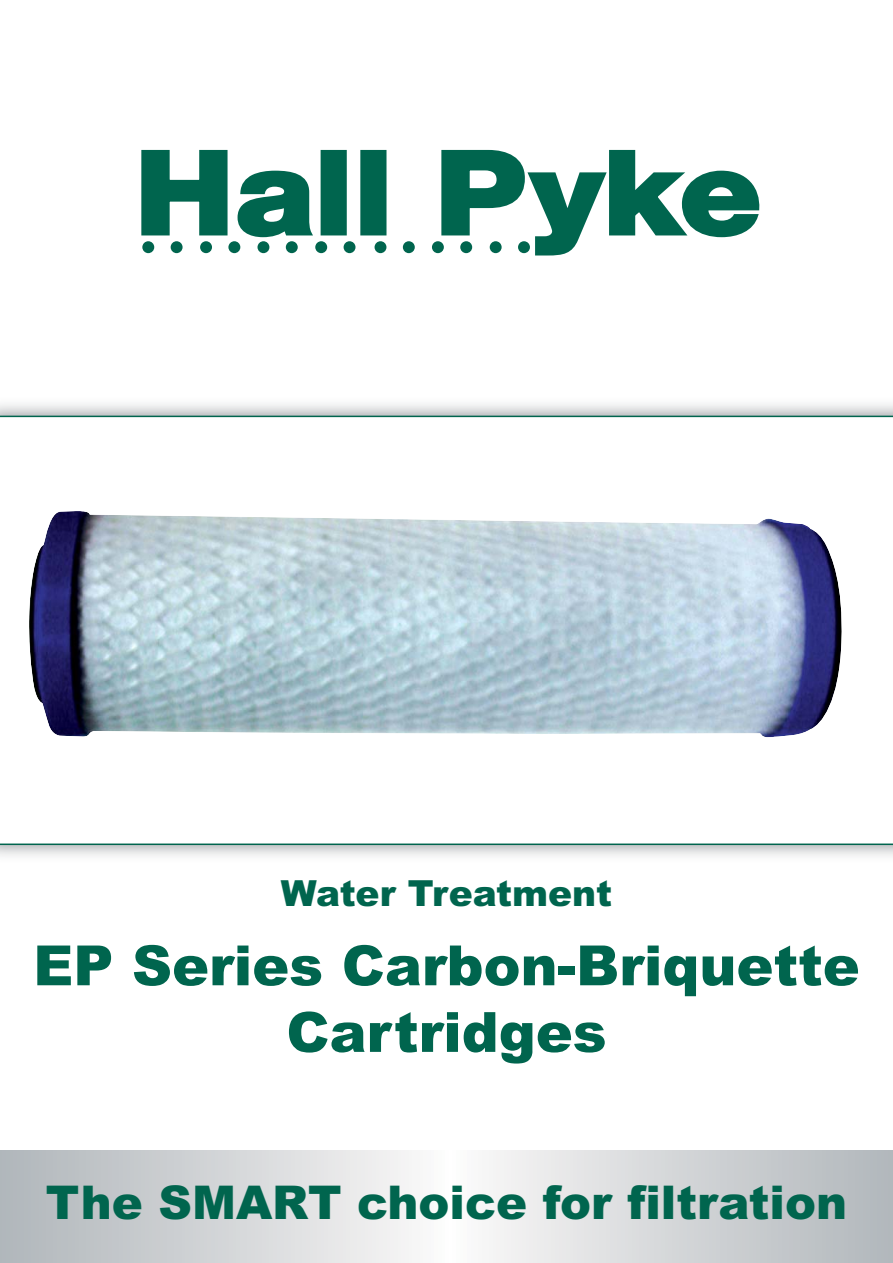
<style>
.page{position:relative;width:893px;height:1263px;background:#fff}
.page>*{position:absolute;margin:0;border:0;box-sizing:border-box;transform-origin:0 0}
.t1{font:900 55.5px/66.6px "Arial";color:#00654e;text-align:center}
.t2{font:900 46.5px "Arial";color:#00654e}
.t3{font:900 36px "Arial";color:#00654e}
</style>
<div class="page">
<svg style="left:0;top:1150px;width:893px;height:113px"></svg>
<svg style="left:141px;top:150px;width:87px;height:86px"></svg>
<svg style="left:237px;top:170px;width:76px;height:68px"></svg>
<div style="left:322px;top:152px;width:23px;height:82px;background:#00654e"></div>
<div style="left:321px;top:150px;width:26px;height:85px;border:3px solid #00654e"></div>
<div style="left:362px;top:152px;width:23px;height:82px;background:#00654e"></div>
<div style="left:360px;top:150px;width:26px;height:85px;border:3px solid #00654e"></div>
<svg style="left:440px;top:149px;width:320px;height:107px"></svg>
<div style="left:142px;top:241px;width:12px;height:12px;background:#00654e;border-radius:50%"></div>
<div style="left:171px;top:241px;width:12px;height:12px;background:#00654e;border-radius:50%"></div>
<div style="left:200px;top:241px;width:12px;height:12px;background:#00654e;border-radius:50%"></div>
<div style="left:228px;top:241px;width:12px;height:12px;background:#00654e;border-radius:50%"></div>
<div style="left:257px;top:241px;width:12px;height:12px;background:#00654e;border-radius:50%"></div>
<div style="left:286px;top:241px;width:12px;height:12px;background:#00654e;border-radius:50%"></div>
<div style="left:315px;top:241px;width:12px;height:12px;background:#00654e;border-radius:50%"></div>
<div style="left:344px;top:241px;width:11px;height:12px;background:#00654e;border-radius:50%"></div>
<div style="left:375px;top:241px;width:11px;height:12px;background:#00654e;border-radius:50%"></div>
<div style="left:403px;top:241px;width:12px;height:12px;background:#00654e;border-radius:50%"></div>
<div style="left:432px;top:241px;width:12px;height:12px;background:#00654e;border-radius:50%"></div>
<div style="left:460px;top:241px;width:12px;height:12px;background:#00654e;border-radius:50%"></div>
<div style="left:490px;top:241px;width:12px;height:12px;background:#00654e;border-radius:50%"></div>
<div style="left:518px;top:241px;width:12px;height:12px;background:#00654e;border-radius:50%"></div>
<hr style="left:0;top:416px;width:893px;height:1px;background:#00654e">
<hr style="left:0;top:843px;width:893px;height:2px;background:#00654e">
<img style="left:29px;top:511px;width:813px;height:227px">
<p class="t3" style="left:281px;top:880px;width:333px">Water Treatment</p>
<p class="t1" style="left:33px;top:938px;width:828px">EP Series Carbon-Briquette<br>Cartridges</p>
<p class="t2" style="left:46px;top:1186px;width:803px">The SMART choice for filtration</p>
</div>
